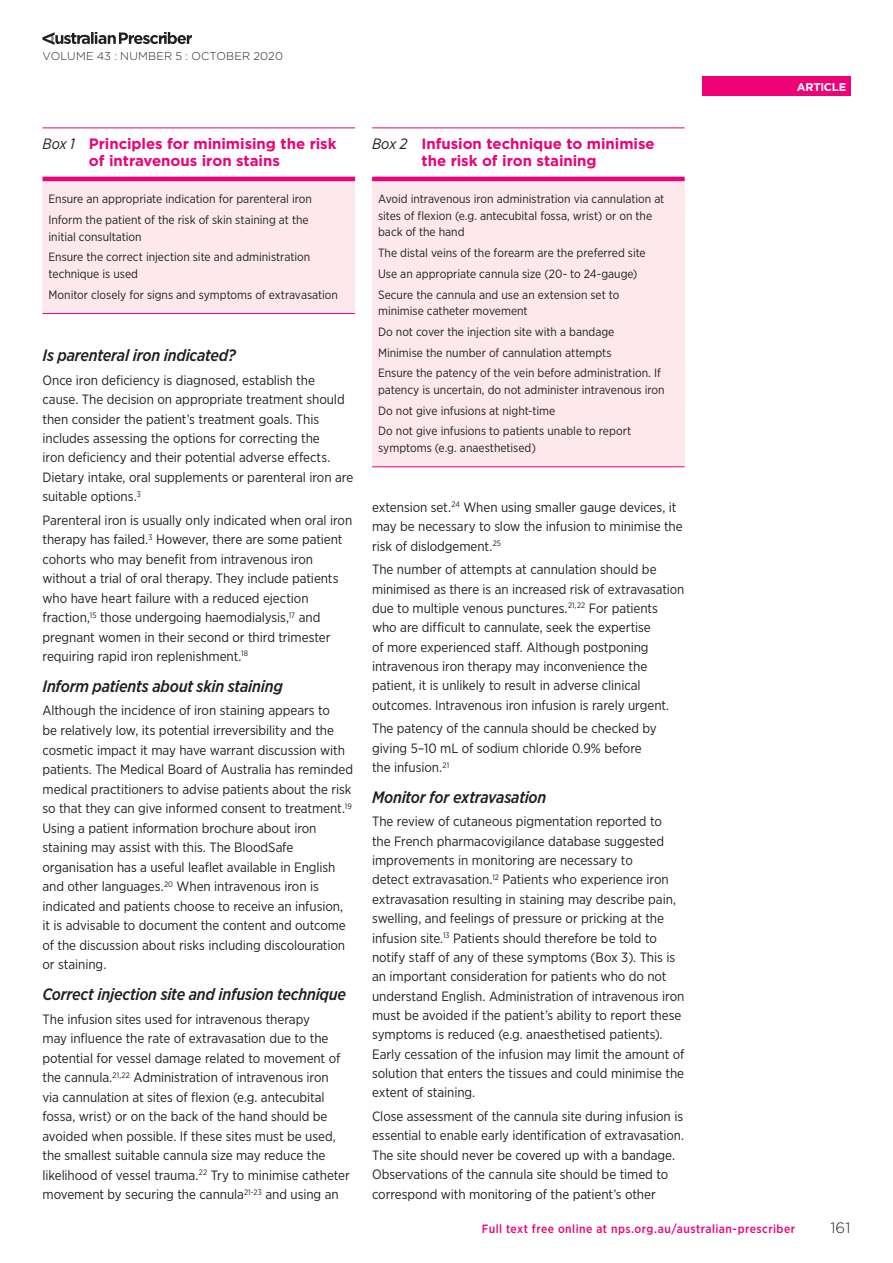
<style>
.page{position:relative;width:893px;height:1263px;background:#fff}
.page>*{position:absolute;margin:0;border:0;box-sizing:border-box;transform-origin:0 0}
.Subheading_Level_2{font:italic 500 16.5px "Gotham Narrow";letter-spacing:-.015em;color:#231f20}
.Table_Fig_Header{font:700 15px/17.2px "Gotham";letter-spacing:-.005em;color:#ed0277}
.t1{font:300 15px "Gotham";color:#231f20}
.Body_Text{font:13.5px/19.4px "Gotham Narrow";letter-spacing:-.005em;color:#231f20}
.Table_Fig_Text{font:12px/16.5px "Gotham Narrow";color:#231f20}
.t2{font:500 12px "Gotham Narrow";letter-spacing:.035em;color:#ed0277}
.t3{font:300 11.25px "Gotham";letter-spacing:.015em;color:#231f20}
.t4{font:700 11.25px "Gotham";letter-spacing:-.02em;color:#fff}
.s1{font-family:"Gotham Narrow";font-weight:400;font-style:italic;color:#231f20}
</style>
<div class="page">
<div style="left:702px;top:77px;width:148px;height:19px;background:#ed0277"></div>
<svg style="left:43px;top:32px;width:149px;height:13px"></svg>
<div style="left:43px;top:179px;width:312px;height:135px;background:#fce8ed"></div>
<hr style="left:43px;top:128px;width:312px;height:1px;background:#ed0277">
<hr style="left:43px;top:177px;width:312px;height:4px;background:#ed0277">
<hr style="left:43px;top:313px;width:312px;height:1px;background:#ed0277">
<div style="left:372px;top:179px;width:313px;height:288px;background:#fce8ed"></div>
<hr style="left:372px;top:128px;width:313px;height:1px;background:#ed0277">
<hr style="left:372px;top:177px;width:313px;height:4px;background:#ed0277">
<hr style="left:372px;top:466px;width:313px;height:1px;background:#ed0277">
<p class="t3" style="left:43px;top:48px;width:242px">VOLUME 43 : NUMBER 5 : OCTOBER 2020</p>
<p class="Table_Fig_Header" style="left:89px;top:135px;width:249px;text-indent:-46px"><span class="s1">Box 1</span> Principles for minimising the risk of intravenous iron stains</p>
<p class="Table_Fig_Text" style="left:49px;top:191px;width:265px">Ensure an appropriate indication for parenteral iron</p>
<p class="Table_Fig_Text" style="left:49px;top:211px;width:262px">Inform the patient of the risk of skin staining at the initial consultation</p>
<p class="Table_Fig_Text" style="left:49px;top:249px;width:263px">Ensure the correct injection site and administration technique is used</p>
<p class="Table_Fig_Text" style="left:49px;top:286px;width:291px">Monitor closely for signs and symptoms of extravasation</p>
<p class="Subheading_Level_2" style="left:43px;top:345px;width:195px">Is parenteral iron indicated?</p>
<p class="Body_Text" style="left:43px;top:370px;width:312px">Once iron deficiency is diagnosed, establish the cause. The decision on appropriate treatment should then consider the patient’s treatment goals. This includes assessing the options for correcting the<br>iron deficiency and their potential adverse effects.<br>Dietary intake, oral supplements or parenteral iron are suitable options.<sup>3</sup></p>
<p class="Body_Text" style="left:43px;top:510px;width:311px">Parenteral iron is usually only indicated when oral iron therapy has failed.<sup>3</sup> However, there are some patient cohorts who may benefit from intravenous iron without a trial of oral therapy. They include patients who have heart failure with a reduced ejection fraction,<sup>15</sup> those undergoing haemodialysis,<sup>17</sup> and pregnant women in their second or third trimester requiring rapid iron replenishment.<sup>18</sup></p>
<p class="Subheading_Level_2" style="left:43px;top:675px;width:242px">Inform patients about skin staining</p>
<p class="Body_Text" style="left:43px;top:701px;width:312px">Although the incidence of iron staining appears to<br>be relatively low, its potential irreversibility and the cosmetic impact it may have warrant discussion with patients. The Medical Board of Australia has reminded medical practitioners to advise patients about the risk so that they can give informed consent to treatment.<sup>19<br></sup>Using a patient information brochure about iron staining may assist with this. The BloodSafe organisation has a useful leaflet available in English and other languages.<sup>20</sup> When intravenous iron is indicated and patients choose to receive an infusion, it is advisable to document the content and outcome of the discussion about risks including discolouration or staining.</p>
<p class="Subheading_Level_2" style="left:43px;top:983px;width:305px">Correct injection site and infusion technique</p>
<p class="Body_Text" style="left:43px;top:1009px;width:309px">The infusion sites used for intravenous therapy<br>may influence the rate of extravasation due to the potential for vessel damage related to movement of the cannula.<sup>21,22</sup> Administration of intravenous iron<br>via cannulation at sites of flexion (e.g. antecubital fossa, wrist) or on the back of the hand should be avoided when possible. If these sites must be used, the smallest suitable cannula size may reduce the likelihood of vessel trauma.<sup>22</sup> Try to minimise catheter movement by securing the cannula<sup>21-23</sup> and using an</p>
<p class="Table_Fig_Header" style="left:372px;top:135px;width:284px;text-align:center"><span class="s1">Box 2</span> Infusion technique to minimise the risk of iron staining</p>
<p class="Table_Fig_Text" style="left:378px;top:191px;width:288px">Avoid intravenous iron administration via cannulation at sites of flexion (e.g. antecubital fossa, wrist) or on the back of the hand</p>
<p class="Table_Fig_Text" style="left:378px;top:244px;width:269px">The distal veins of the forearm are the preferred site</p>
<p class="Table_Fig_Text" style="left:378px;top:265px;width:261px">Use an appropriate cannula size (20- to 24-gauge)</p>
<p class="Table_Fig_Text" style="left:378px;top:286px;width:243px">Secure the cannula and use an extension set to minimise catheter movement</p>
<p class="Table_Fig_Text" style="left:378px;top:323px;width:238px">Do not cover the injection site with a bandage</p>
<p class="Table_Fig_Text" style="left:378px;top:344px;width:235px">Minimise the number of cannulation attempts</p>
<p class="Table_Fig_Text" style="left:378px;top:365px;width:288px">Ensure the patency of the vein before administration. If patency is uncertain, do not administer intravenous iron</p>
<p class="Table_Fig_Text" style="left:378px;top:402px;width:179px">Do not give infusions at night-time</p>
<p class="Table_Fig_Text" style="left:378px;top:423px;width:255px">Do not give infusions to patients unable to report symptoms (e.g. anaesthetised)</p>
<p class="Body_Text" style="left:372px;top:497px;width:312px">extension set.<sup>24</sup> When using smaller gauge devices, it may be necessary to slow the infusion to minimise the risk of dislodgement.<sup>25</sup></p>
<p class="Body_Text" style="left:372px;top:559px;width:314px">The number of attempts at cannulation should be minimised as there is an increased risk of extravasation due to multiple venous punctures.<sup>21,22</sup> For patients who are difficult to cannulate, seek the expertise<br>of more experienced staff. Although postponing intravenous iron therapy may inconvenience the patient, it is unlikely to result in adverse clinical outcomes. Intravenous iron infusion is rarely urgent.</p>
<p class="Body_Text" style="left:372px;top:719px;width:286px">The patency of the cannula should be checked by giving 5–10 mL of sodium chloride 0.9% before the infusion.<sup>21</sup></p>
<p class="Subheading_Level_2" style="left:372px;top:786px;width:176px">Monitor for extravasation</p>
<p class="Body_Text" style="left:372px;top:812px;width:314px">The review of cutaneous pigmentation reported to<br>the French pharmacovigilance database suggested improvements in monitoring are necessary to<br>detect extravasation.<sup>12</sup> Patients who experience iron extravasation resulting in staining may describe pain, swelling, and feelings of pressure or pricking at the infusion site.<sup>13</sup> Patients should therefore be told to notify staff of any of these symptoms (Box 3). This is an important consideration for patients who do not understand English. Administration of intravenous iron must be avoided if the patient’s ability to report these symptoms is reduced (e.g. anaesthetised patients).<br>Early cessation of the infusion may limit the amount of solution that enters the tissues and could minimise the extent of staining.</p>
<p class="Body_Text" style="left:372px;top:1106px;width:313px">Close assessment of the cannula site during infusion is essential to enable early identification of extravasation.<br>The site should never be covered up with a bandage.<br>Observations of the cannula site should be timed to correspond with monitoring of the patient’s other</p>
<p class="t4" style="left:797px;top:79px;width:51px">ARTICLE</p>
<p class="t2" style="left:482px;top:1221px;width:315px">Full text free online at nps.org.au/australian-prescriber</p>
<p class="t1" style="left:830px;top:1218px;width:22px">161</p>
</div>
